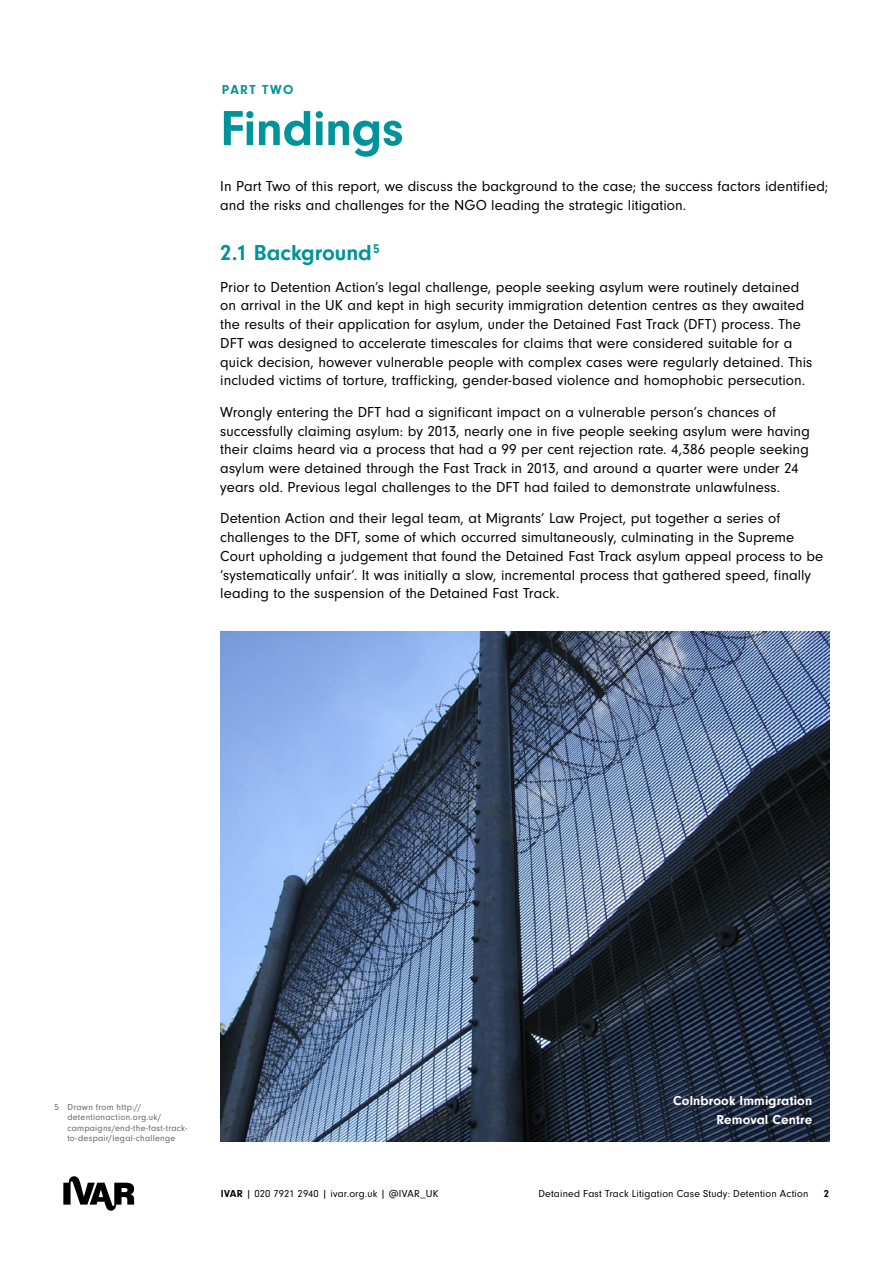
<style>
.page{position:relative;width:893px;height:1263px;background:#fff}
.page>*{position:absolute;margin:0;border:0;box-sizing:border-box;transform-origin:0 0}
.t1{font:700 51px "Neuzeit Gro";letter-spacing:-.01em;color:#00939b}
.t2{font:700 22.5px "Neuzeit Gro";color:#00939b}
.t3{font:15px/18.8px "Neuzeit Gro";letter-spacing:.005em;color:#000}
.t4{font:700 13.5px/18.8px "Neuzeit Gro";letter-spacing:.01em;color:#fff;text-align:right}
.t5{font:700 13.5px "Neuzeit Gro";letter-spacing:.105em;color:#00939b}
.t6{font:10.5px "Neuzeit Gro";letter-spacing:.015em;color:#000}
.t7{font:700 10.5px "Neuzeit Gro";color:#000}
.t8{font:9px/10.5px "Neuzeit Gro";letter-spacing:.03em;color:#646363}
.s1{font-weight:700}
</style>
<div class="page">
<svg style="left:63px;top:1176px;width:71px;height:35px"></svg>
<img style="left:221px;top:631px;width:608px;height:510px">
<p class="t5" style="left:222px;top:82px;width:73px">PART TWO</p>
<h1 class="t1" style="left:220px;top:100px;width:185px">Findings</h1>
<p class="t3" style="left:220px;top:177px;width:609px">In Part Two of this report, we discuss the background to the case; the success factors identified; and the risks and challenges for the NGO leading the strategic litigation.</p>
<h2 class="t2" style="left:220px;top:240px;width:161px">2.1 Background<sup>5</sup></h2>
<p class="t3" style="left:220px;top:278px;width:594px">Prior to Detention Action’s legal challenge, people seeking asylum were routinely detained on arrival in the UK and kept in high security immigration detention centres as they awaited the results of their application for asylum, under the Detained Fast Track (DFT) process. The DFT was designed to accelerate timescales for claims that were considered suitable for a quick decision, however vulnerable people with complex cases were regularly detained. This included victims of torture, trafficking, gender-based violence and homophobic persecution.</p>
<p class="t3" style="left:220px;top:403px;width:591px">Wrongly entering the DFT had a significant impact on a vulnerable person’s chances of successfully claiming asylum: by 2013, nearly one in five people seeking asylum were having their claims heard via a process that had a 99 per cent rejection rate. 4,386 people seeking asylum were detained through the Fast Track in 2013, and around a quarter were under 24 years old. Previous legal challenges to the DFT had failed to demonstrate unlawfulness.</p>
<p class="t3" style="left:220px;top:509px;width:604px">Detention Action and their legal team, at Migrants’ Law Project, put together a series of challenges to the DFT, some of which occurred simultaneously, culminating in the Supreme Court upholding a judgement that found the Detained Fast Track asylum appeal process to be ‘systematically unfair’. It was initially a slow, incremental process that gathered speed, finally leading to the suspension of the Detained Fast Track.</p>
<p class="t8" style="left:67px;top:1102px;width:121px;text-indent:-13px">5 Drawn from http:// detentionaction.org.uk/ campaigns/end-the-fast-track&shy;to-despair/legal-challenge</p>
<p class="t4" style="left:673px;top:1092px;width:140px">Colnbrook Immigration<br>Removal Centre</p>
<p class="t6" style="left:221px;top:1188px;width:219px"><span class="s1">IVAR</span> | 020 7921 2940 | ivar.org.uk | @IVAR_UK</p>
<p class="t6" style="left:538px;top:1188px;width:271px">Detained Fast Track Litigation Case Study: Detention Action</p>
<p class="t7" style="left:824px;top:1188px;width:7px">2</p>
</div>
